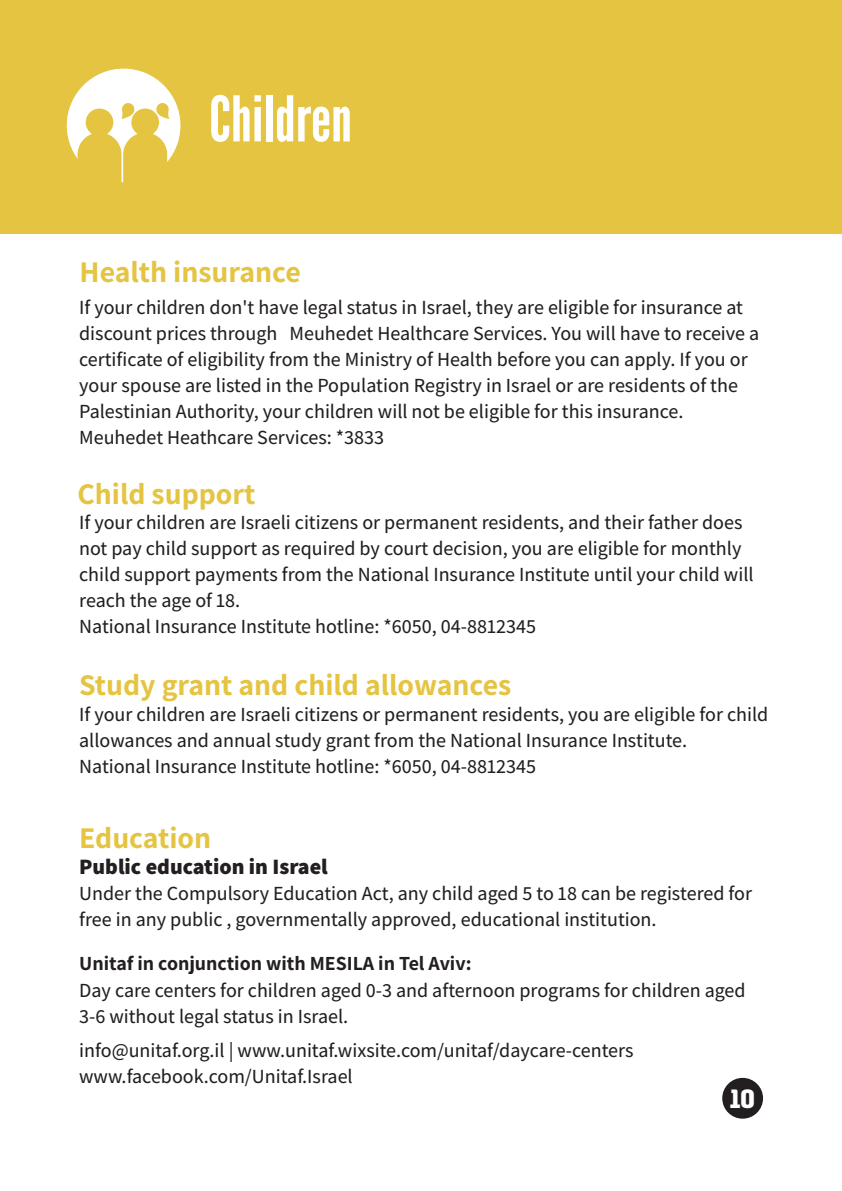
<style>
.page{position:relative;width:842px;height:1191px;background:#fff}
.page>*{position:absolute;margin:0;border:0;box-sizing:border-box;transform-origin:0 0}
.t1{font:62.8px "League Gothic";color:#fff}
.t2{font:700 30px "Assistant";color:#e5c442}
.t3{font:700 28.4px "Avigul FM";color:#fff}
.t4{font:800 22px "Assistant";color:#231f20}
.t5{font:500 20px/26px "Assistant";color:#231f20}
.t6{font:700 20px "Assistant";color:#231f20}
</style>
<div class="page">
<div style="left:0;top:0;width:842px;height:234px;background:#e5c442"></div>
<div style="left:722px;top:1077px;width:41px;height:41px;background:#231f20;border-radius:50%"></div>
<div style="left:67px;top:69px;width:113px;height:113px;background:#fff;border-radius:50%"></div>
<svg style="left:78px;top:103px;width:92px;height:80px"></svg>
<h1 class="t1" style="left:209px;top:82px;width:144px">Children</h1>
<h2 class="t2" style="left:80px;top:251px;width:223px">Health insurance</h2>
<p class="t5" style="left:79px;top:293px;width:682px">If your children don't have legal status in Israel, they are eligible for insurance at discount prices through Meuhedet Healthcare Services. You will have to receive a certificate of eligibility from the Ministry of Health before you can apply. If you or your spouse are listed in the Population Registry in Israel or are residents of the Palestinian Authority, your children will not be eligible for this insurance.<br>Meuhedet Heathcare Services: *3833</p>
<h2 class="t2" style="left:78px;top:473px;width:179px">Child support</h2>
<p class="t5" style="left:79px;top:508px;width:676px">If your children are Israeli citizens or permanent residents, and their father does not pay child support as required by court decision, you are eligible for monthly child support payments from the National Insurance Institute until your child will reach the age of 18.<br>National Insurance Institute hotline: *6050, 04-8812345</p>
<h2 class="t2" style="left:79px;top:664px;width:434px">Study grant and child allowances</h2>
<p class="t5" style="left:79px;top:700px;width:691px">If your children are Israeli citizens or permanent residents, you are eligible for child allowances and annual study grant from the National Insurance Institute.<br>National Insurance Institute hotline: *6050, 04-8812345</p>
<h2 class="t2" style="left:79px;top:817px;width:134px">Education</h2>
<p class="t4" style="left:79px;top:852px;width:250px">Public education in Israel</p>
<p class="t5" style="left:79px;top:879px;width:674px">Under the Compulsory Education Act, any child aged 5 to 18 can be registered for free in any public , governmentally approved, educational institution.</p>
<p class="t6" style="left:79px;top:950px;width:394px">Unitaf in conjunction with MESILA in Tel Aviv:</p>
<p class="t5" style="left:79px;top:975px;width:668px">Day care centers for children aged 0-3 and afternoon programs for children aged<br>3-6 without legal status in Israel.</p>
<p class="t5" style="left:79px;top:1035px;width:556px">info@unitaf.org.il | www.unitaf.wixsite.com/unitaf/daycare-centers www.facebook.com/Unitaf.Israel</p>
<h3 class="t3" style="left:730px;top:1085px;width:27px">10</h3>
</div>
